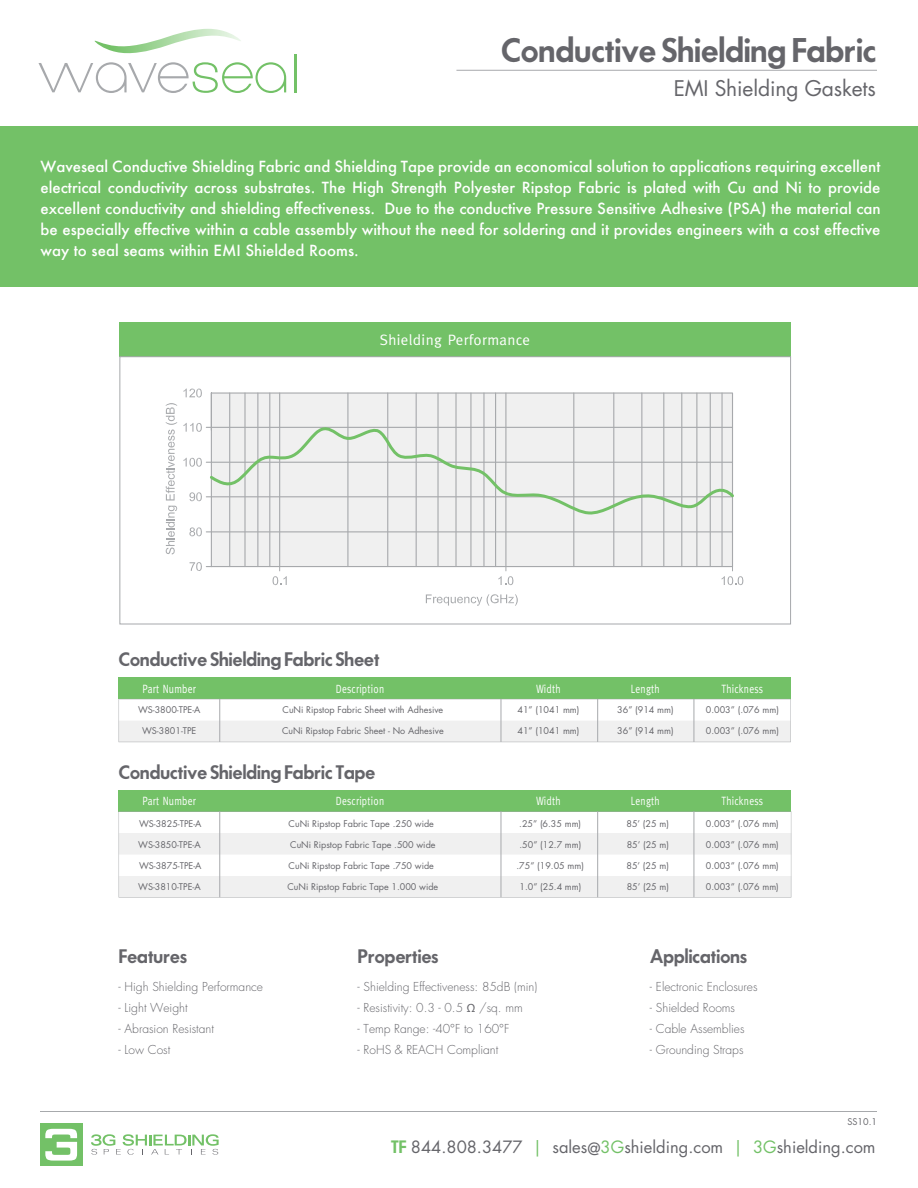
<style>
.page{position:relative;width:918px;height:1188px;background:#fff}
.page>*{position:absolute;margin:0;border:0;box-sizing:border-box;transform-origin:0 0}
.t1{font:600 31.5px "OPTI Futura";letter-spacing:-.01em;color:#65656a}
.t2{font:21px "Futura";letter-spacing:-.005em;color:#65656a}
.t3{font:600 18px "OPTI Futura";letter-spacing:-.01em;color:#65656a}
.t4{font:16.5px "Futura";color:#65656a}
.t5{font:500 15px/21px "Futura";color:#fff;text-align:justify}
.t6{font:15px "Meta Normal";letter-spacing:.025em;color:#fff}
.t7{font:300 12px "Futura";color:#65656a}
.t8{font:12px "Meta Normal";letter-spacing:.025em;color:#fff;scale:.8 1}
.t9{font:9px "Futura";color:#65656a}
.s1{font-family:"Myriad Pro";font-weight:400}
.s2{font-family:"OPTI Futura";font-weight:600;color:#73c167}
.s3{color:#73c167}
</style>
<div class="page">
<hr style="left:456px;top:70px;width:421px;height:1px;background:#a7a9ac">
<svg style="left:91px;top:1134px;width:128px;height:21px"></svg>
<div style="left:40px;top:1124px;width:42px;height:42px;background:#73c167"></div>
<svg style="left:45px;top:1129px;width:32px;height:32px"></svg>
<hr style="left:40px;top:1111px;width:837px;height:1px;background:#a7a9ac">
<hr style="left:294px;top:54px;width:2px;height:39px;background:#73c167">
<svg style="left:38px;top:62px;width:248px;height:31px"></svg>
<svg style="left:95px;top:29px;width:146px;height:25px"></svg>
<div style="left:120px;top:322px;width:671px;height:35px;background:#73c167"></div>
<div style="left:0;top:126px;width:918px;height:161px;background:#73c167"></div>
<div style="left:120px;top:357px;width:671px;height:267px;border:1px solid #a7a9ac"></div>
<div style="left:119px;top:677px;width:672px;height:22px;background:#73c167"></div>
<svg style="left:119px;top:699px;width:672px;height:43px"></svg>
<div style="left:119px;top:790px;width:672px;height:21px;background:#73c167"></div>
<svg style="left:119px;top:811px;width:672px;height:87px;fill:#f0f0f0"></svg>
<svg style="left:210px;top:392px;width:523px;height:176px"></svg>
<svg style="left:190px;top:562px;width:21px;height:9px"></svg>
<svg style="left:166px;top:389px;width:45px;height:166px"></svg>
<hr style="left:229px;top:393px;width:1px;height:174px;background:#a7a9ac">
<hr style="left:244px;top:393px;width:2px;height:174px;background:#a7a9ac">
<hr style="left:257px;top:393px;width:1px;height:174px;background:#a7a9ac">
<hr style="left:269px;top:393px;width:1px;height:174px;background:#a7a9ac">
<hr style="left:347px;top:393px;width:1px;height:174px;background:#a7a9ac">
<hr style="left:387px;top:393px;width:1px;height:174px;background:#a7a9ac">
<hr style="left:416px;top:393px;width:1px;height:174px;background:#a7a9ac">
<hr style="left:437px;top:393px;width:2px;height:174px;background:#a7a9ac">
<hr style="left:455px;top:393px;width:2px;height:174px;background:#a7a9ac">
<hr style="left:470px;top:393px;width:2px;height:174px;background:#a7a9ac">
<hr style="left:483px;top:393px;width:2px;height:174px;background:#a7a9ac">
<hr style="left:495px;top:393px;width:1px;height:174px;background:#a7a9ac">
<hr style="left:505px;top:393px;width:1px;height:174px;background:#a7a9ac">
<hr style="left:573px;top:393px;width:1px;height:174px;background:#a7a9ac">
<hr style="left:613px;top:393px;width:1px;height:174px;background:#a7a9ac">
<hr style="left:641px;top:393px;width:1px;height:174px;background:#a7a9ac">
<hr style="left:663px;top:393px;width:1px;height:174px;background:#a7a9ac">
<hr style="left:681px;top:393px;width:1px;height:174px;background:#a7a9ac">
<hr style="left:696px;top:393px;width:1px;height:174px;background:#a7a9ac">
<hr style="left:710px;top:393px;width:1px;height:174px;background:#a7a9ac">
<hr style="left:721px;top:393px;width:2px;height:174px;background:#a7a9ac">
<hr style="left:279px;top:393px;width:1px;height:174px;background:#a7a9ac">
<svg style="left:207px;top:427px;width:527px;height:90px"></svg>
<svg style="left:426px;top:594px;width:92px;height:12px"></svg>
<svg style="left:273px;top:567px;width:14px;height:19px"></svg>
<svg style="left:498px;top:567px;width:16px;height:18px"></svg>
<svg style="left:722px;top:567px;width:22px;height:19px"></svg>
<hr style="left:220px;top:811px;width:1px;height:86px;background:#a7a9ac">
<hr style="left:501px;top:811px;width:1px;height:86px;background:#a7a9ac">
<hr style="left:694px;top:811px;width:1px;height:86px;background:#a7a9ac">
<hr style="left:597px;top:811px;width:1px;height:86px;background:#a7a9ac">
<hr style="left:220px;top:699px;width:1px;height:43px;background:#a7a9ac">
<hr style="left:501px;top:699px;width:1px;height:43px;background:#a7a9ac">
<hr style="left:694px;top:699px;width:1px;height:43px;background:#a7a9ac">
<hr style="left:597px;top:699px;width:1px;height:43px;background:#a7a9ac">
<h1 class="t1" style="left:501px;top:29px;width:377px">Conductive Shielding Fabric</h1>
<h2 class="t2" style="left:674px;top:75px;width:204px">EMI Shielding Gaskets</h2>
<p class="t5" style="left:40px;top:156px;width:842px">Waveseal Conductive Shielding Fabric and Shielding Tape provide an economical solution to applications requiring excellent electrical conductivity across substrates. The High Strength Polyester Ripstop Fabric is plated with Cu and Ni to provide excellent conductivity and shielding effectiveness. Due to the conductive Pressure Sensitive Adhesive (PSA) the material can be especially effective within a cable assembly without the need for soldering and it provides engineers with a cost effective way to seal seams within EMI Shielded Rooms.</p>
<h3 class="t6" style="left:380px;top:332px;width:152px">Shielding Performance</h3>
<h3 class="t3" style="left:119px;top:647px;width:262px">Conductive Shielding Fabric Sheet</h3>
<h3 class="t8" style="left:142px;top:682px;width:68px">Part Number</h3>
<h3 class="t8" style="left:336px;top:682px;width:62px">Description</h3>
<h3 class="t8" style="left:536px;top:682px;width:32px">Width</h3>
<h3 class="t8" style="left:631px;top:682px;width:38px">Length</h3>
<h3 class="t8" style="left:721px;top:682px;width:54px">Thickness</h3>
<p class="t9" style="left:138px;top:704px;width:64px">WS-3800-TPE-A</p>
<p class="t9" style="left:142px;top:725px;width:56px">WS-3801-TPE</p>
<p class="t9" style="left:283px;top:704px;width:162px">CuNi Ripstop Fabric Sheet with Adhesive</p>
<p class="t9" style="left:282px;top:725px;width:163px">CuNi Ripstop Fabric Sheet - No Adhesive</p>
<h3 class="t3" style="left:119px;top:760px;width:258px">Conductive Shielding Fabric Tape</h3>
<p class="t9" style="left:518px;top:704px;width:63px">41” (1041 mm)</p>
<p class="t9" style="left:518px;top:725px;width:63px">41” (1041 mm)</p>
<p class="t9" style="left:617px;top:704px;width:58px">36” (914 mm)</p>
<p class="t9" style="left:617px;top:725px;width:58px">36” (914 mm)</p>
<p class="t9" style="left:706px;top:704px;width:74px">0.003” (.076 mm)</p>
<p class="t9" style="left:706px;top:725px;width:74px">0.003” (.076 mm)</p>
<h3 class="t8" style="left:142px;top:794px;width:68px">Part Number</h3>
<h3 class="t8" style="left:336px;top:794px;width:62px">Description</h3>
<h3 class="t8" style="left:536px;top:794px;width:32px">Width</h3>
<h3 class="t8" style="left:631px;top:794px;width:38px">Length</h3>
<h3 class="t8" style="left:721px;top:794px;width:54px">Thickness</h3>
<p class="t9" style="left:139px;top:818px;width:64px">WS-3825-TPE-A</p>
<p class="t9" style="left:138px;top:839px;width:64px">WS-3850-TPE-A</p>
<p class="t9" style="left:289px;top:818px;width:147px">CuNi Ripstop Fabric Tape .250 wide</p>
<p class="t9" style="left:290px;top:839px;width:147px">CuNi Ripstop Fabric Tape .500 wide</p>
<p class="t9" style="left:519px;top:818px;width:63px">.25” (6.35 mm)</p>
<p class="t9" style="left:519px;top:839px;width:63px">.50” (12.7 mm)</p>
<p class="t9" style="left:627px;top:818px;width:44px">85’ (25 m)</p>
<p class="t9" style="left:627px;top:839px;width:44px">85’ (25 m)</p>
<p class="t9" style="left:706px;top:818px;width:74px">0.003” (.076 mm)</p>
<p class="t9" style="left:706px;top:839px;width:74px">0.003” (.076 mm)</p>
<p class="t9" style="left:139px;top:860px;width:64px">WS-3875-TPE-A</p>
<p class="t9" style="left:138px;top:881px;width:64px">WS-3810-TPE-A</p>
<p class="t9" style="left:289px;top:860px;width:147px">CuNi Ripstop Fabric Tape .750 wide</p>
<p class="t9" style="left:287px;top:881px;width:152px">CuNi Ripstop Fabric Tape 1.000 wide</p>
<p class="t9" style="left:516px;top:860px;width:69px">.75” (19.05 mm)</p>
<p class="t9" style="left:519px;top:881px;width:63px">1.0” (25.4 mm)</p>
<p class="t9" style="left:627px;top:860px;width:44px">85’ (25 m)</p>
<p class="t9" style="left:627px;top:881px;width:44px">85’ (25 m)</p>
<p class="t9" style="left:706px;top:860px;width:74px">0.003” (.076 mm)</p>
<p class="t9" style="left:706px;top:881px;width:74px">0.003” (.076 mm)</p>
<h3 class="t3" style="left:119px;top:944px;width:70px">Features</h3>
<h3 class="t7" style="left:119px;top:979px;width:146px">- High Shielding Performance</h3>
<h3 class="t7" style="left:119px;top:1000px;width:71px">- Light Weight</h3>
<h3 class="t7" style="left:119px;top:1021px;width:97px">- Abrasion Resistant</h3>
<h3 class="t7" style="left:119px;top:1042px;width:53px">- Low Cost</h3>
<h3 class="t3" style="left:358px;top:944px;width:82px">Properties</h3>
<h3 class="t7" style="left:358px;top:979px;width:181px">- Shielding Effectiveness: 85dB (min)</h3>
<h3 class="t7" style="left:358px;top:1000px;width:167px">- Resistivity: 0.3 - 0.5 <span class="s1">Ω</span> /sq. mm</h3>
<h3 class="t7" style="left:358px;top:1021px;width:153px">- Temp Range: -40°F to 160°F</h3>
<h3 class="t7" style="left:358px;top:1042px;width:142px">- RoHS &amp; REACH Compliant</h3>
<h3 class="t3" style="left:650px;top:944px;width:99px">Applications</h3>
<h3 class="t7" style="left:650px;top:979px;width:109px">- Electronic Enclosures</h3>
<h3 class="t7" style="left:650px;top:1000px;width:87px">- Shielded Rooms</h3>
<h3 class="t7" style="left:650px;top:1021px;width:96px">- Cable Assemblies</h3>
<h3 class="t7" style="left:650px;top:1042px;width:95px">- Grounding Straps</h3>
<p class="t9" style="left:848px;top:1116px;width:31px">SS10.1</p>
<h3 class="t4" style="left:391px;top:1136px;width:486px"><span class="s2">TF</span> 844.808.3477 <span class="s3">|</span> sales@<span class="s3">3G</span>shielding.com <span class="s3">| 3G</span>shielding.com</h3>
</div>
